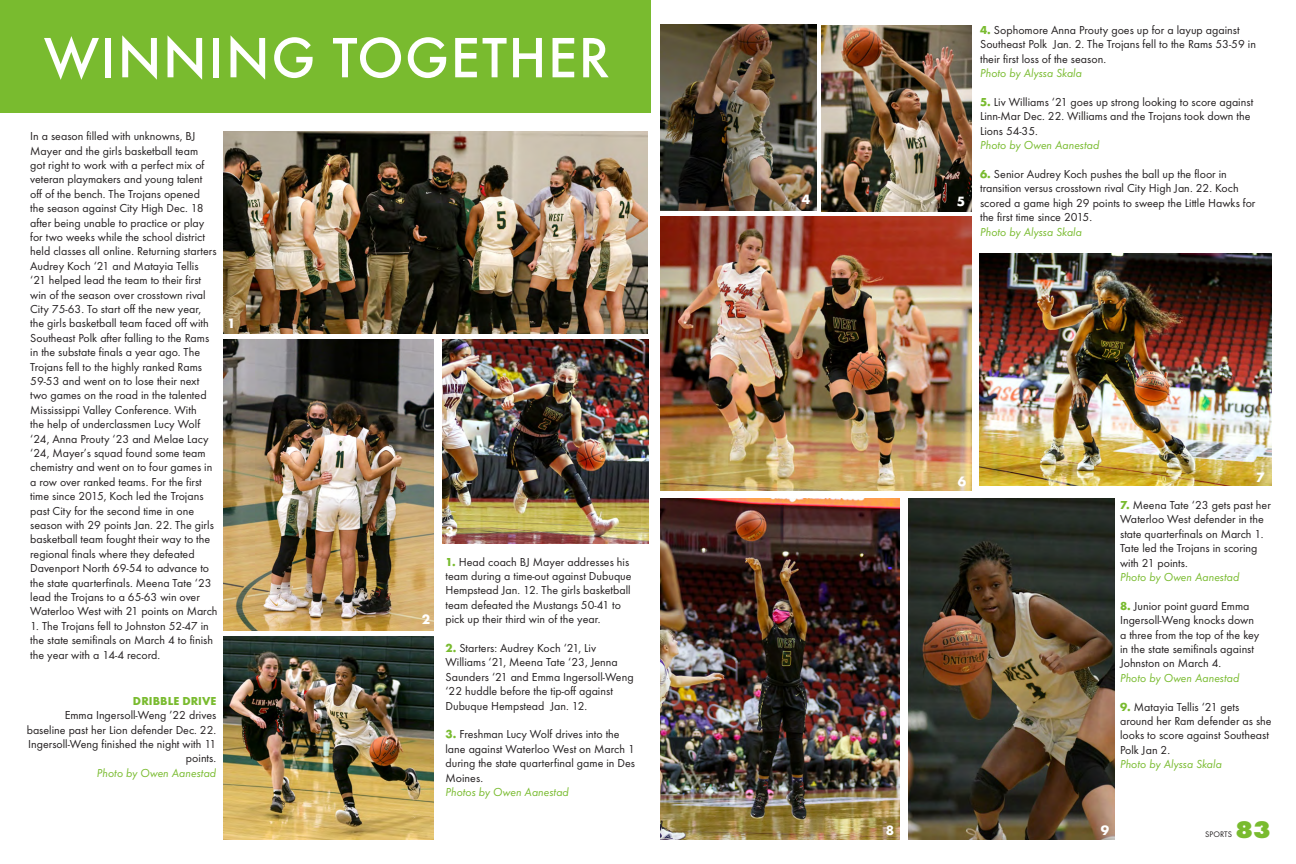
<style>
.page{position:relative;width:1296px;height:864px;background:#fff}
.page>*{position:absolute;margin:0;border:0;box-sizing:border-box;transform-origin:0 0}
.t1{font:500 59px "AYT Function";letter-spacing:.02em;color:#fff}
.t2{font:800 25px "AYT Function";color:#79bb2f}
.t3{font:700 14.6px "AYT Function";color:#fff}
.t4{font:700 14px "AYT Function";color:#fff}
.t5{font:12px/14.4px "AYT Function";color:#231f20}
.t6{font:italic 12px "AYT Function";color:#79bb2f}
.t7{font:700 12px "AYT Function";letter-spacing:.005em;color:#79bb2f}
.t8{font:8.3px "AYT Function";color:#231f20}
.s1{font-weight:700;color:#79bb2f}
</style>
<div class="page">
<div style="left:0;top:0;width:651px;height:112px;background:#79bb2f"></div>
<img style="left:660px;top:24px;width:156px;height:187px">
<img style="left:979px;top:254px;width:293px;height:232px">
<img style="left:908px;top:498px;width:206px;height:342px">
<img style="left:660px;top:498px;width:239px;height:342px">
<img style="left:223px;top:636px;width:211px;height:204px">
<img style="left:660px;top:217px;width:312px;height:274px">
<img style="left:223px;top:131px;width:425px;height:203px">
<img style="left:223px;top:340px;width:211px;height:290px">
<img style="left:822px;top:25px;width:150px;height:187px">
<img style="left:442px;top:340px;width:207px;height:204px">
<p class="t1" style="left:44px;top:23px;width:568px">WINNING TOGETHER</p>
<p class="t5" style="left:980px;top:23px;width:277px"><span class="s1">4.</span> Sophomore Anna Prouty goes up for a layup against<br>Southeast Polk Jan. 2. The Trojans fell to the Rams 53-59 in their first loss of the season.</p>
<p class="t6" style="left:980px;top:66px;width:103px">Photo by Alyssa Skala</p>
<p class="t5" style="left:980px;top:95px;width:275px"><span class="s1">5.</span> Liv Williams ‘21 goes up strong looking to score against<br>Linn-Mar Dec. 22. Williams and the Trojans took down the<br>Lions 54-35.</p>
<p class="t6" style="left:980px;top:138px;width:121px">Photo by Owen Aanestad</p>
<p class="t5" style="left:980px;top:167px;width:277px"><span class="s1">6.</span> Senior Audrey Koch pushes the ball up the floor in transition versus crosstown rival City High Jan. 22. Koch scored a game high 29 points to sweep the Little Hawks for the first time since 2015.</p>
<p class="t6" style="left:980px;top:225px;width:103px">Photo by Alyssa Skala</p>
<p class="t5" style="left:30px;top:129px;width:189px">In a season filled with unknowns, BJ Mayer and the girls basketball team<br>got right to work with a perfect mix of veteran playmakers and young talent<br>off of the bench. The Trojans opened<br>the season against City High Dec. 18 after being unable to practice or play for two weeks while the school district held classes all online. Returning starters Audrey Koch ‘21 and Matayia Tellis<br>‘21 helped lead the team to their first win of the season over crosstown rival City 75-63. To start off the new year, the girls basketball team faced off with Southeast Polk after falling to the Rams in the substate finals a year ago. The Trojans fell to the highly ranked Rams 59-53 and went on to lose their next two games on the road in the talented Mississippi Valley Conference. With<br>the help of underclassmen Lucy Wolf ‘24, Anna Prouty ‘23 and Melae Lacy ‘24, Mayer’s squad found some team chemistry and went on to four games in a row over ranked teams. For the first time since 2015, Koch led the Trojans past City for the second time in one season with 29 points Jan. 22. The girls basketball team fought their way to the regional finals where they defeated Davenport North 69-54 to advance to the state quarterfinals. Meena Tate ‘23 lead the Trojans to a 65-63 win over Waterloo West with 21 points on March</p>
<p class="t5" style="left:30px;top:619px;width:184px">1. The Trojans fell to Johnston 52-47 in the state semifinals on March 4 to finish the year with a 14-4 record.</p>
<p class="t4" style="left:802px;top:191px;width:10px">4</p>
<p class="t4" style="left:957px;top:193px;width:10px">5</p>
<p class="t3" style="left:960px;top:191px;width:10px">1</p>
<p class="t4" style="left:227px;top:315px;width:10px">1</p>
<p class="t4" style="left:958px;top:473px;width:10px">6</p>
<p class="t4" style="left:1256px;top:469px;width:10px">7</p>
<p class="t5" style="left:1120px;top:498px;width:152px"><span class="s1">7.</span> Meena Tate ‘23 gets past her<br>Waterloo West defender in the state quarterfinals on March 1.<br>Tate led the Trojans in scoring with 21 points.</p>
<p class="t6" style="left:1120px;top:570px;width:121px">Photo by Owen Aanestad</p>
<p class="t5" style="left:1120px;top:599px;width:141px"><span class="s1">8.</span> Junior point guard Emma<br>Ingersoll-Weng knocks down a three from the top of the key in the state semifinals against<br>Johnston on March 4.</p>
<p class="t6" style="left:1120px;top:671px;width:121px">Photo by Owen Aanestad</p>
<p class="t5" style="left:1120px;top:699px;width:153px"><span class="s1">9.</span> Matayia Tellis ‘21 gets around her Ram defender as she looks to score against Southeast<br>Polk Jan 2.</p>
<p class="t6" style="left:1120px;top:757px;width:103px">Photo by Alyssa Skala</p>
<p class="t4" style="left:445px;top:523px;width:10px">3</p>
<p class="t5" style="left:446px;top:554px;width:188px"><span class="s1">1.</span> Head coach BJ Mayer addresses his team during a time-out against Dubuque Hempstead Jan. 12. The girls basketball team defeated the Mustangs 50-41 to pick up their third win of the year.</p>
<p class="t5" style="left:446px;top:641px;width:190px"><span class="s1">2.</span> Starters: Audrey Koch ‘21, Liv Williams ‘21, Meena Tate ‘23, Jenna Saunders ‘21 and Emma Ingersoll-Weng ‘22 huddle before the tip-off against Dubuque Hempstead Jan. 12.</p>
<p class="t5" style="left:446px;top:727px;width:191px"><span class="s1">3.</span> Freshman Lucy Wolf drives into the lane against Waterloo West on March 1 during the state quarterfinal game in Des<br>Moines.</p>
<p class="t6" style="left:446px;top:785px;width:125px">Photos by Owen Aanestad</p>
<p class="t4" style="left:422px;top:611px;width:10px">2</p>
<p class="t7" style="left:133px;top:694px;width:85px">DRIBBLE DRIVE</p>
<p class="t5" style="left:27px;top:708px;width:191px;text-align:right">Emma Ingersoll-Weng ’22 drives baseline past her Lion defender Dec. 22.<br>Ingersoll-Weng finished the night with 11 points.</p>
<p class="t6" style="left:97px;top:766px;width:121px">Photo by Owen Aanestad</p>
<p class="t4" style="left:886px;top:822px;width:10px">8</p>
<p class="t4" style="left:1101px;top:822px;width:10px">9</p>
<p class="t8" style="left:1205px;top:830px;width:28px">SPORTS</p>
<p class="t2" style="left:1236px;top:815px;width:37px">83</p>
</div>
